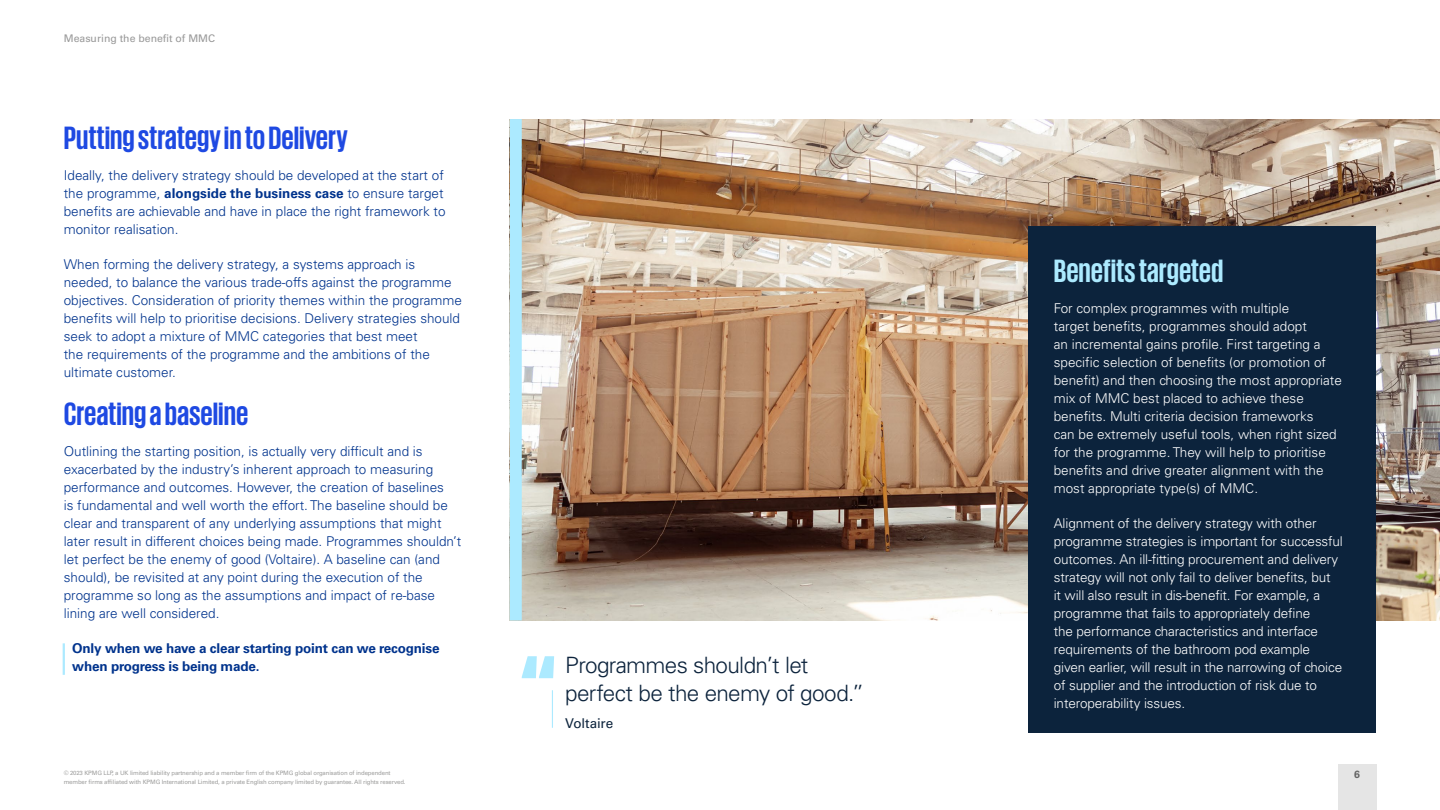
<style>
.page{position:relative;width:1440px;height:810px;background:#fff}
.page>*{position:absolute;margin:0;border:0;box-sizing:border-box;transform-origin:0 0}
.t1{font:700 33px "KPMG";color:#1e49e2}
.t2{font:700 33px "KPMG";color:#aceaff}
.t3{font:300 22.5px/28.5px "Univers LT Std";letter-spacing:-.03em;color:#0c233c}
.t4{font:300 13.5px/18px "Univers LT Std";color:#00338d}
.t5{font:300 13.5px/18px "Univers LT Std";letter-spacing:-.01em;color:#fff}
.t6{font:700 13.5px/18px "Univers LT Std";letter-spacing:-.015em;color:#00338d}
.t7{font:13.5px "Univers LT Std";letter-spacing:-.01em;color:#0c233c}
.t8{font:10.5px "Univers LT Std";color:#989898}
.t9{font:700 10.5px "Univers LT Std";color:#666}
.t10{font:6px/9px "Univers LT Std";letter-spacing:-.02em;color:#9d9d9c}
.s1{font-weight:700}
</style>
<div class="page">
<hr style="left:63px;top:643px;width:2px;height:32px;background:#aceaff">
<img style="left:522px;top:119px;width:918px;height:501px">
<div style="left:510px;top:119px;width:12px;height:501px;background:#aceaff"></div>
<hr style="left:552px;top:690px;width:1px;height:38px;background:#aceaff">
<svg style="left:522px;top:656px;width:32px;height:22px"></svg>
<div style="left:1028px;top:226px;width:348px;height:507px;background:#0c233c"></div>
<div style="left:1338px;top:765px;width:38px;height:45px;background:#e5e5e5"></div>
<p class="t8" style="left:64px;top:32px;width:153px">Measuring the benefit of MMC</p>
<h1 class="t1" style="left:64px;top:121px;width:285px">Putting strategy in to Delivery</h1>
<p class="t4" style="left:64px;top:166px;width:383px">Ideally, the delivery strategy should be developed at the start of the programme, <span class="s1">alongside the business case</span> to ensure target benefits are achievable and have in place the right framework to monitor realisation.</p>
<p class="t4" style="left:64px;top:255px;width:400px">When forming the delivery strategy, a systems approach is needed, to balance the various trade-offs against the programme objectives. Consideration of priority themes within the programme benefits will help to prioritise decisions. Delivery strategies should seek to adopt a mixture of MMC categories that best meet<br>the requirements of the programme and the ambitions of the ultimate customer.</p>
<h1 class="t1" style="left:64px;top:398px;width:186px">Creating a baseline</h1>
<p class="t4" style="left:64px;top:442px;width:399px">Outlining the starting position, is actually very difficult and is exacerbated by the industry’s inherent approach to measuring performance and outcomes. However, the creation of baselines<br>is fundamental and well worth the effort. The baseline should be clear and transparent of any underlying assumptions that might later result in different choices being made. Programmes shouldn’t let perfect be the enemy of good (Voltaire). A baseline can (and should), be revisited at any point during the execution of the programme so long as the assumptions and impact of re-base lining are well considered.</p>
<p class="t6" style="left:72px;top:639px;width:369px">Only when we have a clear starting point can we recognise when progress is being made.</p>
<p class="t10" style="left:64px;top:769px;width:343px">© 2023 KPMG LLP, a UK limited liability partnership and a member firm of the KPMG global organisation of independent member firms affiliated with KPMG International Limited, a private English company limited by guarantee. All rights reserved.</p>
<h2 class="t3" style="left:565px;top:650px;width:301px">Programmes shouldn’t let perfect be the enemy of good.”</h2>
<p class="t7" style="left:565px;top:715px;width:50px">Voltaire</p>
<h1 class="t2" style="left:1054px;top:254px;width:171px">Benefits targeted</h1>
<p class="t5" style="left:1054px;top:299px;width:290px">For complex programmes with multiple<br>target benefits, programmes should adopt<br>an incremental gains profile. First targeting a specific selection of benefits (or promotion of benefit) and then choosing the most appropriate mix of MMC best placed to achieve these benefits. Multi criteria decision frameworks<br>can be extremely useful tools, when right sized for the programme. They will help to prioritise benefits and drive greater alignment with the most appropriate type(s) of MMC.</p>
<p class="t5" style="left:1054px;top:514px;width:291px">Alignment of the delivery strategy with other programme strategies is important for successful outcomes. An ill-fitting procurement and delivery strategy will not only fail to deliver benefits, but<br>it will also result in dis-benefit. For example, a programme that fails to appropriately define<br>the performance characteristics and interface requirements of the bathroom pod example given earlier, will result in the narrowing of choice of supplier and the introduction of risk due to interoperability issues.</p>
<p class="t9" style="left:1354px;top:769px;width:7px">6</p>
</div>
